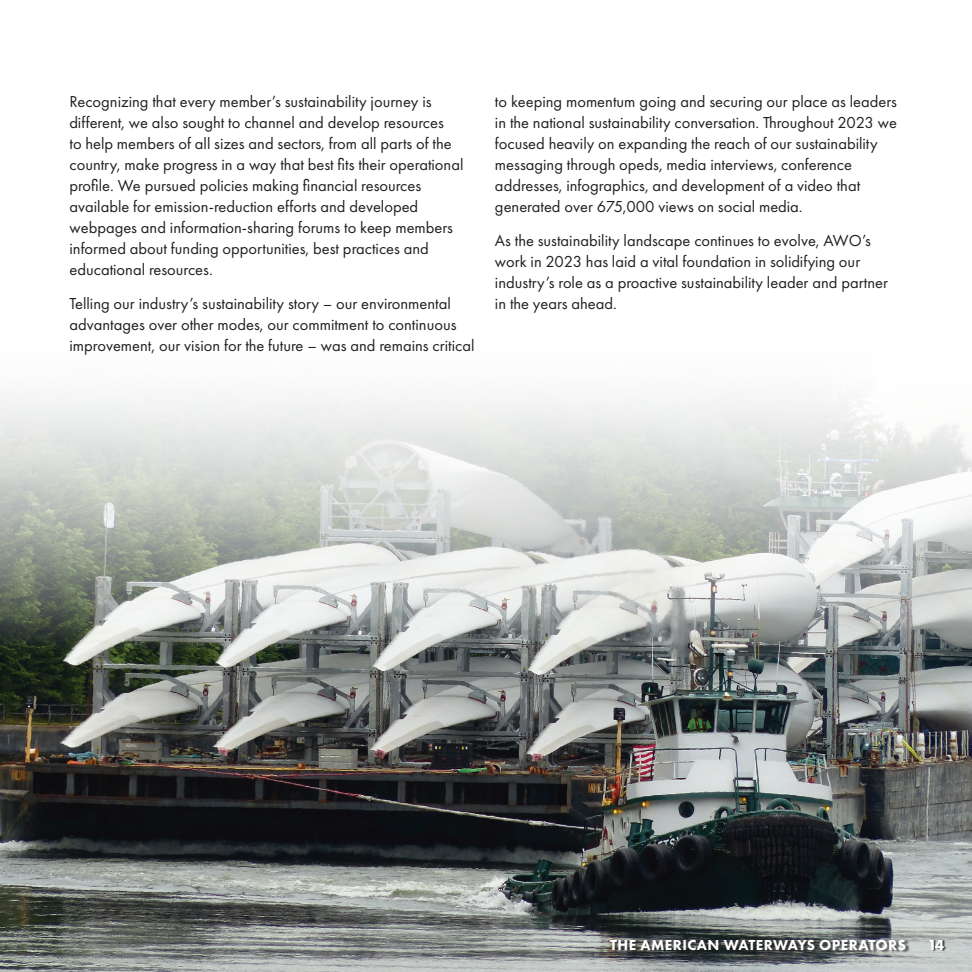
<style>
.page{position:relative;width:972px;height:972px;background:#fff}
.page>*{position:absolute;margin:0;border:0;box-sizing:border-box;transform-origin:0 0}
.t1{font:16.5px/21px "Futura PT";color:#231f20}
.t2{font:800 15px "Futura PT";letter-spacing:.03em;color:#fff}
.t3{font:700 15px "Futura PT";color:#fff}
</style>
<div class="page">
<img style="left:0;top:395px;width:972px;height:577px">
<div style="left:930px;top:940px;width:16px;height:11px;background:#231f20;opacity:.75"></div>
<div style="left:610px;top:940px;width:299px;height:13px;background:#231f20;opacity:.75"></div>
<p class="t1" style="left:69px;top:91px;width:396px">Recognizing that every member’s sustainability journey is different, we also sought to channel and develop resources<br>to help members of all sizes and sectors, from all parts of the country, make progress in a way that best fits their operational profile. We pursued policies making financial resources available for emission-reduction efforts and developed webpages and information-sharing forums to keep members informed about funding opportunities, best practices and educational resources.</p>
<p class="t1" style="left:69px;top:293px;width:407px">Telling our industry’s sustainability story – our environmental advantages over other modes, our commitment to continuous improvement, our vision for the future – was and remains critical</p>
<p class="t1" style="left:495px;top:91px;width:404px">to keeping momentum going and securing our place as leaders in the national sustainability conversation. Throughout 2023 we focused heavily on expanding the reach of our sustainability messaging through opeds, media interviews, conference addresses, infographics, and development of a video that generated over 675,000 views on social media.</p>
<p class="t1" style="left:495px;top:230px;width:395px">As the sustainability landscape continues to evolve, AWO’s work in 2023 has laid a vital foundation in solidifying our industry’s role as a proactive sustainability leader and partner in the years ahead.</p>
<p class="t2" style="left:610px;top:935px;width:297px">THE AMERICAN WATERWAYS OPERATORS</p>
<p class="t3" style="left:928px;top:935px;width:18px">14</p>
</div>
